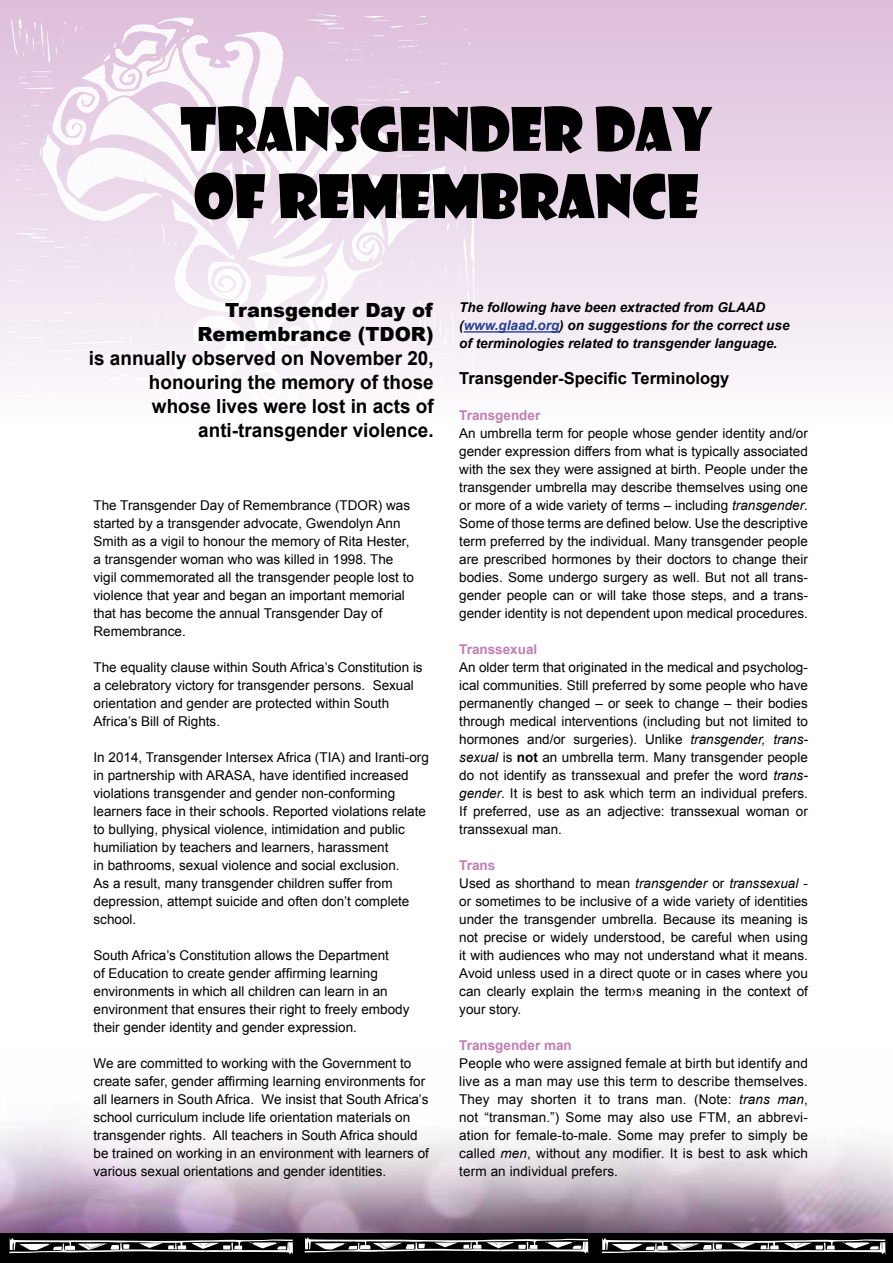
<style>
.page{position:relative;width:893px;height:1263px;background:#fff}
.page>*{position:absolute;margin:0;border:0;box-sizing:border-box;transform-origin:0 0}
.t1{font:58.5px/67.2px "Showcard Gothic";color:#000}
.t2{font:700 19.5px/24px "Arial";color:#000;text-align:right}
.t3{font:900 19.5px/24px "Arial";color:#000;text-align:right}
.t4{font:700 16.5px "Arial";color:#000}
.t5{font:13.5px/18px "Arial";color:#000}
.t6{font:italic 700 13.5px/18px "Arial";color:#000}
.t7{font:700 13.5px "Arial";color:#c27eb5}
.s1{color:#25408f}
.s2{font-style:italic}
.s3{font-weight:700}
.s4{font-weight:700;color:#c27eb5}
</style>
<div class="page">
<div style="left:0;top:0;width:893px;height:498px;background:linear-gradient(to bottom,#ddbedb,#fff)"></div>
<img style="left:9px;top:15px;width:467px;height:457px">
<img style="left:0;top:1126px;width:893px;height:107px">
<hr style="left:464px;top:331px;width:95px;height:2px;background:#25408f">
<div style="left:0;top:1233px;width:893px;height:30px;background:#000"></div>
<svg style="left:9px;top:1237px;width:877px;height:18px"></svg>
<h1 class="t1" style="left:180px;top:93px;width:534px">TRANSGENDER DAY<br>OF REMEMBRANCE</h1>
<h2 class="t3" style="left:198px;top:297px;width:238px">Transgender Day of<br>Remembrance (TDOR)</h2>
<h2 class="t2" style="left:89px;top:346px;width:346px">is annually observed on November 20, honouring the memory of those whose lives were lost in acts of anti-transgender violence.</h2>
<p class="t5" style="left:94px;top:496px;width:322px">The Transgender Day of Remembrance (TDOR) was started by a transgender advocate, Gwendolyn Ann Smith as a vigil to honour the memory of Rita Hester, a transgender woman who was killed in 1998. The vigil commemorated all the transgender people lost to violence that year and began an important memorial that has become the annual Transgender Day of Remembrance.</p>
<p class="t5" style="left:94px;top:658px;width:331px">The equality clause within South Africa’s Constitution is a celebratory victory for transgender persons. Sexual orientation and gender are protected within South Africa’s Bill of Rights.</p>
<p class="t5" style="left:94px;top:748px;width:337px">In 2014, Transgender Intersex Africa (TIA) and Iranti-org in partnership with ARASA, have identified increased violations transgender and gender non-conforming learners face in their schools. Reported violations relate to bullying, physical violence, intimidation and public humiliation by teachers and learners, harassment<br>in bathrooms, sexual violence and social exclusion.<br>As a result, many transgender children suffer from depression, attempt suicide and often don’t complete school.</p>
<p class="t5" style="left:94px;top:946px;width:317px">South Africa’s Constitution allows the Department<br>of Education to create gender affirming learning environments in which all children can learn in an environment that ensures their right to freely embody their gender identity and gender expression.</p>
<p class="t5" style="left:94px;top:1054px;width:337px">We are committed to working with the Government to create safer, gender affirming learning environments for all learners in South Africa. We insist that South Africa’s school curriculum include life orientation materials on transgender rights. All teachers in South Africa should be trained on working in an environment with learners of various sexual orientations and gender identities.</p>
<p class="t6" style="left:459px;top:299px;width:332px">The following have been extracted from GLAAD (<span class="s1">www.glaad.org</span>) on suggestions for the correct use of terminologies related to transgender language.</p>
<p class="t4" style="left:459px;top:368px;width:272px">Transgender-Specific Terminology</p>
<p class="t7" style="left:459px;top:407px;width:83px">Transgender</p>
<p class="t5" style="left:459px;top:425px;width:350px;text-align:justify">An umbrella term for people whose gender identity and/or gender expression differs from what is typically associated with the sex they were assigned at birth. People under the transgender umbrella may describe themselves using one or more of a wide variety of terms – including <span class="s2">transgender</span>.<br>Some of those terms are defined below. Use the descriptive term preferred by the individual. Many transgender people are prescribed hormones by their doctors to change their bodies. Some undergo surgery as well. But not all trans&shy;gender people can or will take those steps, and a trans&shy;gender identity is not dependent upon medical procedures.</p>
<p class="t7" style="left:459px;top:641px;width:80px">Transsexual</p>
<p class="t5" style="left:459px;top:659px;width:350px;text-align:justify">An older term that originated in the medical and psycholog&shy;ical communities. Still preferred by some people who have permanently changed – or seek to change – their bodies through medical interventions (including but not limited to hormones and/or surgeries). Unlike <span class="s2">transgender, trans&shy;sexual</span> is <span class="s3">not</span> an umbrella term. Many transgender people do not identify as transsexual and prefer the word <span class="s2">trans&shy;gender</span>. It is best to ask which term an individual prefers.<br>If preferred, use as an adjective: transsexual woman or transsexual man.</p>
<p class="t5" style="left:459px;top:857px;width:350px"><span class="s4">Trans<br></span>Used as shorthand to mean <span class="s2">transgender</span> or <span class="s2">transsexual</span> - or sometimes to be inclusive of a wide variety of identities under the transgender umbrella. Because its meaning is not precise or widely understood, be careful when using it with audiences who may not understand what it means.<br>Avoid unless used in a direct quote or in cases where you can clearly explain the term›s meaning in the context of your story.</p>
<p class="t7" style="left:459px;top:1037px;width:114px">Transgender man</p>
<p class="t5" style="left:459px;top:1055px;width:350px;text-align:justify">People who were assigned female at birth but identify and live as a man may use this term to describe themselves.<br>They may shorten it to trans man. (Note: <span class="s2">trans man</span>, not “transman.”) Some may also use FTM, an abbrevi&shy;ation for female-to-male. Some may prefer to simply be called <span class="s2">men</span>, without any modifier. It is best to ask which term an individual prefers.</p>
</div>
